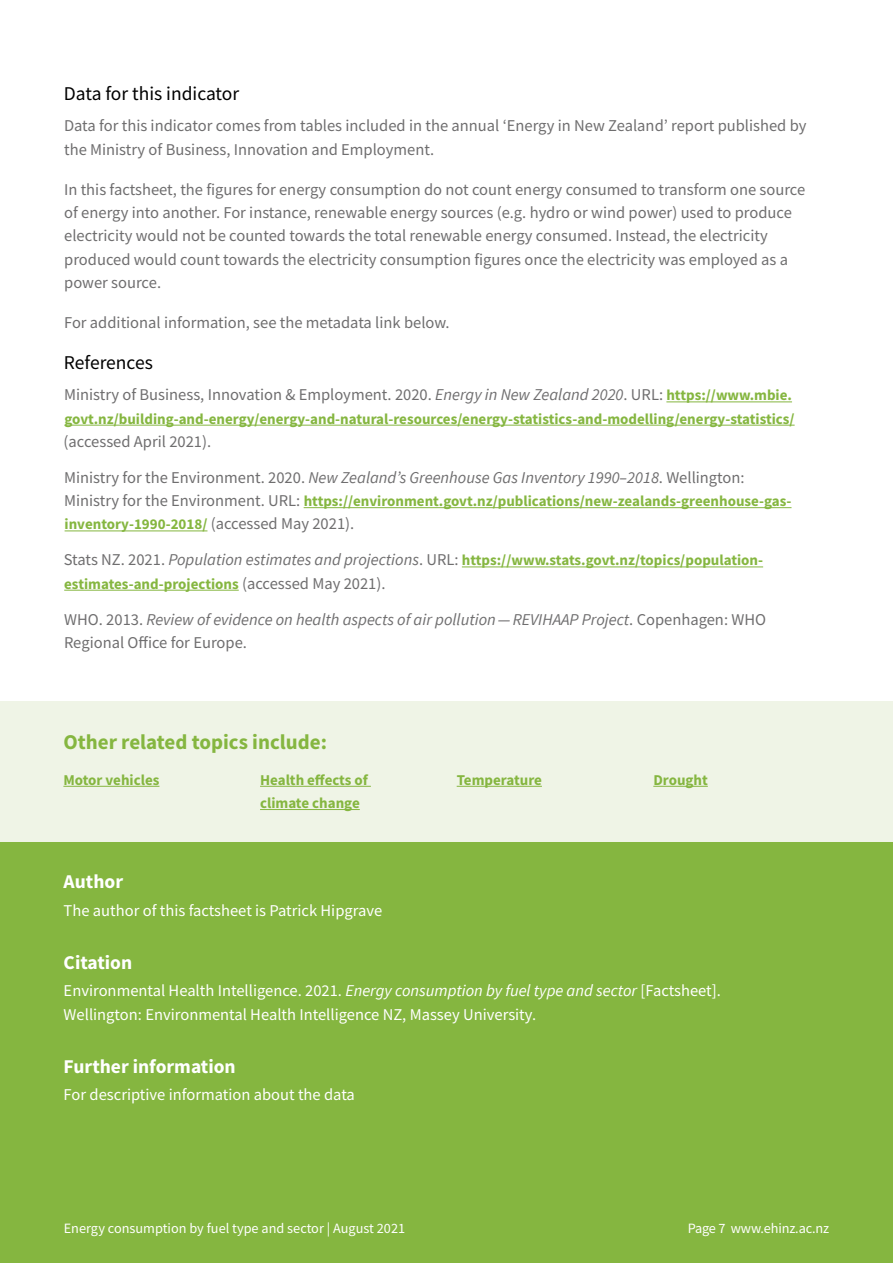
<style>
.page{position:relative;width:893px;height:1263px;background:#fff}
.page>*{position:absolute;margin:0;border:0;box-sizing:border-box;transform-origin:0 0}
.t1{font:700 21px "Source Sans Pro";color:#85b640}
.t2{font:700 19.5px "Source Sans Pro";color:#fff}
.t3{font:19.5px "Source Sans Pro";color:#000}
.t4{font:16.5px/23.2px "Source Sans Pro";color:#6f6e6f}
.t5{font:16.5px/23.2px "Source Sans Pro";color:#fff}
.t6{font:italic 16.5px/23.2px "Source Sans Pro";color:#6f6e6f}
.t7{font:700 15px/23.2px "Source Sans Pro";color:#85b640}
.t8{font:14.25px "Source Sans Pro";color:#fff}
.s1{font-style:italic}
.s2{font-weight:700;font-size:15px;color:#85b640}
.s3{font-weight:400;font-size:16.5px;color:#6f6e6f}
.s4{font-weight:400;font-style:italic;font-size:16.5px;color:#6f6e6f}
.s5{font-style:normal}
</style>
<div class="page">
<div style="left:0;top:771px;width:893px;height:492px;background:#85b640"></div>
<div style="left:0;top:701px;width:893px;height:140px;background:#eff4e6"></div>
<hr style="left:63px;top:786px;width:96px;height:1px;background:#85b640">
<hr style="left:260px;top:786px;width:111px;height:1px;background:#85b640">
<hr style="left:260px;top:809px;width:100px;height:1px;background:#85b640">
<hr style="left:457px;top:786px;width:85px;height:1px;background:#85b640">
<hr style="left:653px;top:786px;width:55px;height:1px;background:#85b640">
<hr style="left:666px;top:401px;width:126px;height:1px;background:#85b640">
<hr style="left:64px;top:425px;width:731px;height:1px;background:#85b640">
<hr style="left:304px;top:507px;width:487px;height:1px;background:#85b640">
<hr style="left:65px;top:530px;width:142px;height:1px;background:#85b640">
<hr style="left:462px;top:566px;width:301px;height:1px;background:#85b640">
<hr style="left:64px;top:590px;width:175px;height:1px;background:#85b640">
<p class="t3" style="left:64px;top:81px;width:177px">Data for this indicator</p>
<p class="t4" style="left:64px;top:114px;width:744px">Data for this indicator comes from tables included in the annual ‘Energy in New Zealand’ report published by the Ministry of Business, Innovation and Employment.</p>
<p class="t4" style="left:64px;top:178px;width:743px">In this factsheet, the figures for energy consumption do not count energy consumed to transform one source of energy into another. For instance, renewable energy sources (e.g. hydro or wind power) used to produce electricity would not be counted towards the total renewable energy consumed. Instead, the electricity produced would count towards the electricity consumption figures once the electricity was employed as a power source.</p>
<p class="t4" style="left:64px;top:311px;width:387px">For additional information, see the metadata link below.</p>
<p class="t3" style="left:64px;top:350px;width:90px">References</p>
<p class="t4" style="left:64px;top:383px;width:729px">Ministry of Business, Innovation &amp; Employment. 2020. <span class="s1">Energy in New Zealand 2020</span>. URL: <span class="s2">https://www.mbie.</span></p>
<p class="t7" style="left:64px;top:407px;width:732px">govt.nz/building-and-energy/energy-and-natural-resources/energy-statistics-and-modelling/energy-statistics/</p>
<p class="t4" style="left:64px;top:423px;width:683px;line-height:36px">(accessed April 2021).<br>Ministry for the Environment. 2020. <span class="s1">New Zealand’s Greenhouse Gas Inventory 1990–2018</span>. Wellington:</p>
<p class="t7" style="left:64px;top:489px;width:729px"><span class="s3">Ministry for the Environment. URL:</span> https://environment.govt.nz/publications/new-zealands-greenhouse-gas&shy;inventory-1990-2018/ <span class="s3">(accessed May 2021).</span></p>
<p class="t7" style="left:64px;top:549px;width:701px"><span class="s3">Stats NZ. 2021.</span> <span class="s4">Population estimates and projections</span><span class="s3">. URL:</span> https://www.stats.govt.nz/topics/population&shy;estimates-and-projections <span class="s3">(accessed May 2021).</span></p>
<p class="t6" style="left:64px;top:607px;width:703px"><span class="s5">WHO. 2013.</span> Review of evidence on health aspects of air pollution—REVIHAAP Project<span class="s5">. Copenhagen: WHO<br>Regional Office for Europe.</span></p>
<p class="t1" style="left:63px;top:727px;width:265px">Other related topics include:</p>
<p class="t7" style="left:63px;top:768px;width:98px">Motor vehicles</p>
<p class="t7" style="left:260px;top:768px;width:109px">Health effects of climate change</p>
<p class="t7" style="left:457px;top:768px;width:87px">Temperature</p>
<p class="t7" style="left:653px;top:768px;width:56px">Drought</p>
<p class="t2" style="left:64px;top:868px;width:61px">Author</p>
<p class="t5" style="left:64px;top:898px;width:320px">The author of this factsheet is Patrick Hipgrave</p>
<p class="t2" style="left:64px;top:949px;width:70px">Citation</p>
<p class="t5" style="left:64px;top:979px;width:659px">Environmental Health Intelligence. 2021. <span class="s1">Energy consumption by fuel type and sector</span> [Factsheet].<br>Wellington: Environmental Health Intelligence NZ, Massey University.</p>
<p class="t2" style="left:64px;top:1053px;width:174px">Further information</p>
<p class="t5" style="left:64px;top:1083px;width:293px">For descriptive information about the data</p>
<p class="t8" style="left:64px;top:1219px;width:343px">Energy consumption by fuel type and sector | August 2021</p>
<p class="t8" style="left:688px;top:1219px;width:143px">Page 7 www.ehinz.ac.nz</p>
</div>
